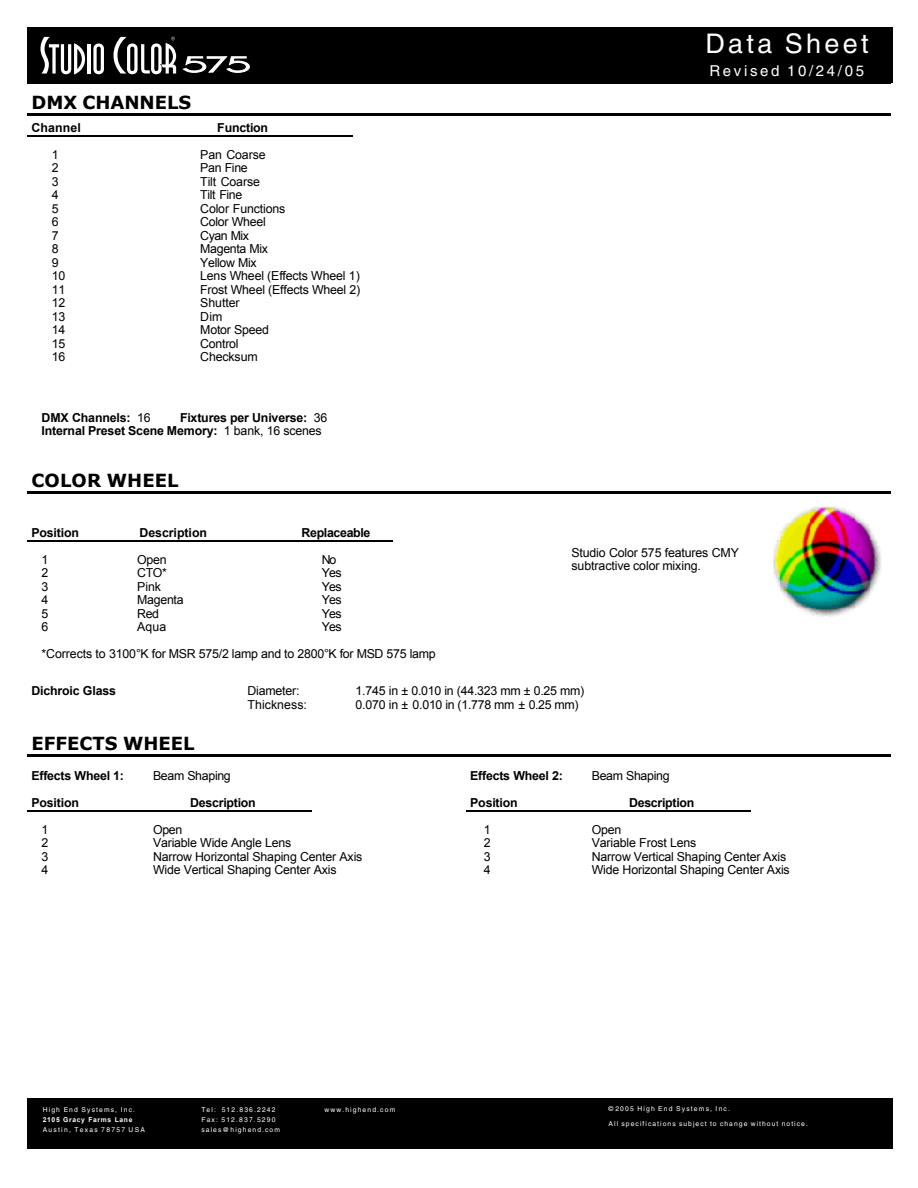
<style>
.page{position:relative;width:918px;height:1188px;background:#fff}
.page>*{position:absolute;margin:0;border:0;box-sizing:border-box;transform-origin:0 0}
.t1{font:27px "Helvetica";letter-spacing:.125em;color:#fff}
.t2{font:700 18px "Verdana";color:#000}
.t3{font:15px "Helvetica";letter-spacing:.175em;color:#fff}
.t4{font:12.3px/13.5px "Arial";letter-spacing:-.015em;color:#000}
.t5{font:700 12.3px/13.5px "Arial";letter-spacing:-.015em;color:#000}
.t6{font:12.3px/13.5px "Arial";letter-spacing:-.06em;color:#000}
.t7{font:12.3px "Arial";letter-spacing:.005em;color:#000}
.t8{font:700 12.3px "Arial";letter-spacing:.01em;color:#000}
.t9{font:6.75px/10.2px "Helvetica";letter-spacing:.165em;color:#fff}
.t10{font:6.75px "Helvetica";letter-spacing:.185em;color:#fff}
.t11{font:700 6.75px "Arial";letter-spacing:.1em;color:#fff}
.s1{font-weight:400}
</style>
<div class="page">
<div style="left:27px;top:27px;width:865px;height:55px;background:#000"></div>
<hr style="left:27px;top:81px;width:864px;height:2px;background:#000">
<div style="left:27px;top:1098px;width:865px;height:51px;background:#000"></div>
<hr style="left:27px;top:135px;width:325px;height:1px;background:#000">
<img style="left:773px;top:506px;width:108px;height:110px">
<hr style="left:27px;top:492px;width:864px;height:2px;background:#000">
<hr style="left:27px;top:755px;width:864px;height:2px;background:#000">
<hr style="left:27px;top:114px;width:864px;height:2px;background:#000">
<hr style="left:27px;top:810px;width:285px;height:1px;background:#000">
<hr style="left:466px;top:810px;width:284px;height:1px;background:#000">
<hr style="left:27px;top:540px;width:366px;height:1px;background:#000">
<svg style="left:40px;top:37px;width:45px;height:38px"></svg>
<hr style="left:87px;top:44px;width:3px;height:30px;background:#fff">
<svg style="left:93px;top:43px;width:11px;height:31px"></svg>
<svg style="left:113px;top:37px;width:63px;height:37px"></svg>
<svg style="left:182px;top:56px;width:68px;height:17px"></svg>
<h1 class="t1" style="left:705px;top:27px;width:165px">Data Sheet</h1>
<h2 class="t2" style="left:32px;top:91px;width:161px">DMX CHANNELS</h2>
<p class="t8" style="left:32px;top:119px;width:51px">Channel</p>
<p class="t5" style="left:217px;top:121px;width:52px">Function</p>
<p class="t4" style="left:52px;top:148px;width:15px">1<br>2<br>3<br>4<br>5<br>6<br>7<br>8<br>9<br>10<br>11<br>12<br>13<br>14<br>15<br>16</p>
<p class="t4" style="left:200px;top:148px;width:162px">Pan Coarse<br>Pan Fine<br>Tilt Coarse<br>Tilt Fine<br>Color Functions<br>Color Wheel<br>Cyan Mix<br>Magenta Mix<br>Yellow Mix<br>Lens Wheel (Effects Wheel 1)<br>Frost Wheel (Effects Wheel 2)<br>Shutter<br>Dim<br>Motor Speed<br>Control<br>Checksum</p>
<p class="t5" style="left:42px;top:411px;width:111px">DMX Channels: <span class="s1">16</span></p>
<p class="t5" style="left:42px;top:411px;width:287px;text-indent:138px">Fixtures per Universe: <span class="s1">36<br></span>Internal Preset Scene Memory: <span class="s1">1 bank, 16 scenes</span></p>
<h2 class="t2" style="left:32px;top:469px;width:149px">COLOR WHEEL</h2>
<p class="t5" style="left:32px;top:526px;width:49px">Position</p>
<p class="t5" style="left:140px;top:526px;width:69px">Description</p>
<p class="t5" style="left:302px;top:526px;width:71px">Replaceable</p>
<p class="t4" style="left:42px;top:553px;width:8px;text-align:justify">1<br>2<br>3<br>4<br>5<br>6</p>
<p class="t4" style="left:137px;top:553px;width:48px">Open<br>CTO*<br>Pink<br>Magenta<br>Red<br>Aqua</p>
<p class="t6" style="left:322px;top:553px;width:21px">No<br>Yes<br>Yes<br>Yes<br>Yes<br>Yes</p>
<p class="t4" style="left:42px;top:647px;width:395px">*Corrects to 3100°K for MSR 575/2 lamp and to 2800°K for MSD 575 lamp</p>
<p class="t3" style="left:710px;top:62px;width:156px">Revised 10/24/05</p>
<p class="t4" style="left:572px;top:546px;width:169px">Studio Color 575 features CMY subtractive color mixing.</p>
<p class="t5" style="left:32px;top:685px;width:86px">Dichroic Glass</p>
<p class="t4" style="left:248px;top:684px;width:53px">Diameter:</p>
<p class="t4" style="left:356px;top:684px;width:230px">1.745 in ± 0.010 in (44.323 mm ± 0.25 mm)</p>
<p class="t7" style="left:248px;top:696px;width:61px">Thickness:</p>
<p class="t4" style="left:356px;top:698px;width:225px">0.070 in ± 0.010 in (1.778 mm ± 0.25 mm)</p>
<h2 class="t2" style="left:32px;top:732px;width:165px">EFFECTS WHEEL</h2>
<p class="t5" style="left:32px;top:769px;width:94px">Effects Wheel 1:</p>
<p class="t4" style="left:153px;top:769px;width:79px">Beam Shaping</p>
<p class="t5" style="left:470px;top:769px;width:94px">Effects Wheel 2:</p>
<p class="t4" style="left:592px;top:769px;width:79px">Beam Shaping</p>
<p class="t5" style="left:32px;top:796px;width:49px">Position</p>
<p class="t5" style="left:190px;top:796px;width:67px">Description</p>
<p class="t4" style="left:42px;top:823px;width:8px;text-align:justify">1<br>2<br>3<br>4</p>
<p class="t4" style="left:153px;top:823px;width:211px">Open<br>Variable Wide Angle Lens<br>Narrow Horizontal Shaping Center Axis<br>Wide Vertical Shaping Center Axis</p>
<p class="t5" style="left:470px;top:796px;width:49px">Position</p>
<p class="t5" style="left:629px;top:796px;width:67px">Description</p>
<p class="t4" style="left:484px;top:823px;width:8px;text-align:justify">1<br>2<br>3<br>4</p>
<p class="t4" style="left:592px;top:823px;width:200px">Open<br>Variable Frost Lens<br>Narrow Vertical Shaping Center Axis<br>Wide Horizontal Shaping Center Axis</p>
<p class="t9" style="left:43px;top:1104px;width:94px">High End Systems, Inc.</p>
<p class="t11" style="left:43px;top:1115px;width:91px">2105 Gracy Farms Lane</p>
<p class="t10" style="left:43px;top:1125px;width:104px">Austin, Texas 78757 USA</p>
<p class="t9" style="left:201px;top:1104px;width:80px">Tel: 512.836.2242<br>Fax: 512.837.5290 sales@highend.com</p>
<p class="t9" style="left:324px;top:1104px;width:72px">www.highend.com</p>
<p class="t9" style="left:609px;top:1101px;width:201px;line-height:14.7px">©2005 High End Systems, Inc.<br>All specifications subject to change without notice.</p>
</div>
